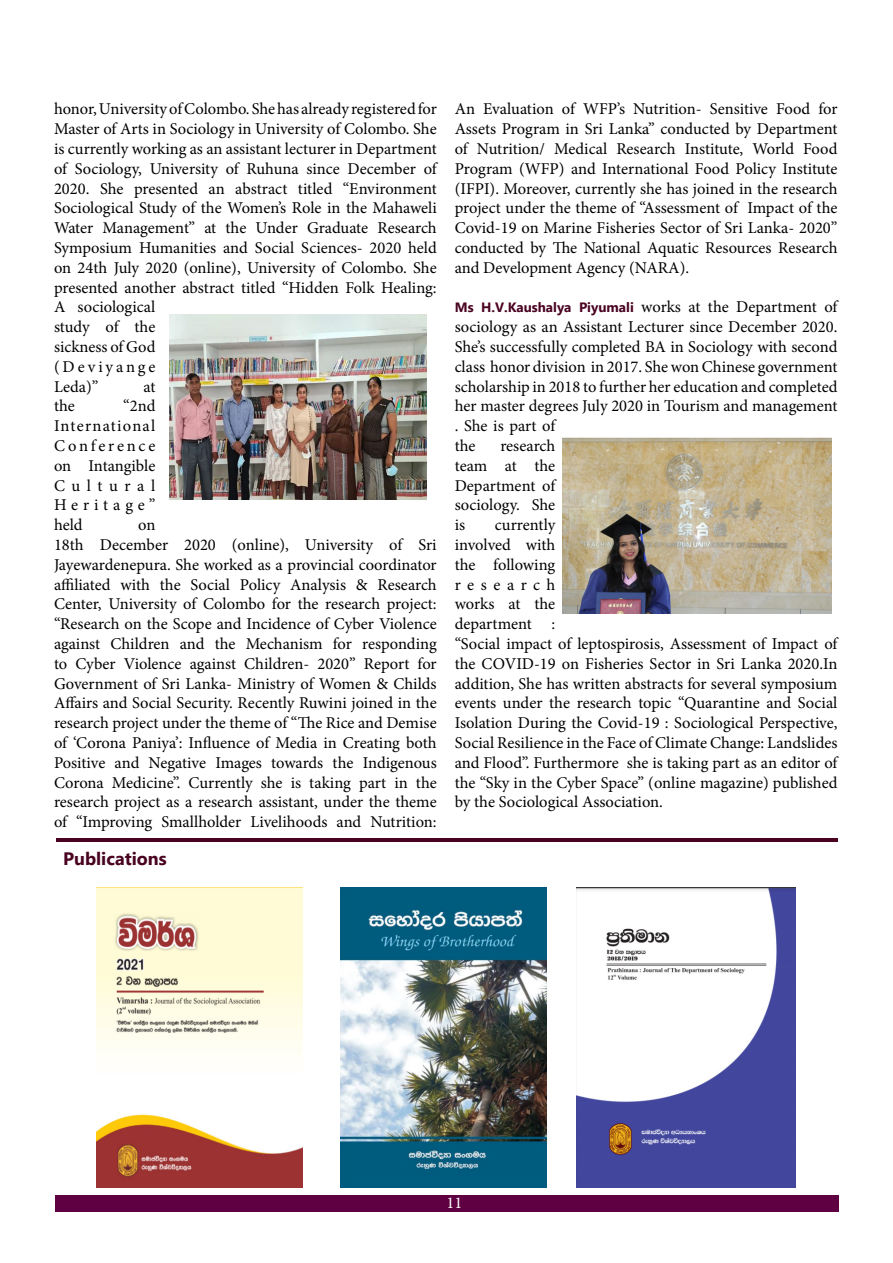
<style>
.page{position:relative;width:893px;height:1263px;background:#fff}
.page>*{position:absolute;margin:0;border:0;box-sizing:border-box;transform-origin:0 0}
.t1{font:700 18px "Microsoft New Tai Lue";color:#490220}
.t2{font:16.5px/19.8px "Minion Pro";color:#000}
.t3{font:16.5px "Minion Pro";color:#fff}
.t4{font:700 13.5px "Microsoft New Tai Lue";color:#490220}
.s1{font-family:"Minion Pro";font-weight:400;font-size:16.5px;color:#000}
</style>
<div class="page">
<div style="left:55px;top:1195px;width:783px;height:17px;background:#5e0041"></div>
<img style="left:562px;top:437px;width:269px;height:177px">
<img style="left:169px;top:315px;width:257px;height:185px">
<img style="left:96px;top:887px;width:207px;height:300px">
<img style="left:341px;top:887px;width:206px;height:300px">
<img style="left:576px;top:887px;width:219px;height:300px">
<hr style="left:56px;top:838px;width:781px;height:4px;background:#490220">
<p class="t2" style="left:54px;top:99px;width:384px">honor, University of Colombo. She has already registered for Master of Arts in Sociology in University of Colombo. She is currently working as an assistant lecturer in Department of Sociology, University of Ruhuna since December of 2020. She presented an abstract titled “Environment Sociological Study of the Women’s Role in the Mahaweli Water Management” at the Under Graduate Research Symposium Humanities and Social Sciences- 2020 held on 24th July 2020 (online), University of Colombo. She presented another abstract titled “Hidden Folk Healing:<br>A sociological<br>study of the<br>sickness of God<br>(Deviyange<br>Leda)”</p>
<p class="t2" style="left:143px;top:376px;width:13px">at</p>
<p class="t2" style="left:54px;top:396px;width:103px;text-align:justify;text-indent:69px">“2nd International Conference on Intangible Cultural Heritage” held</p>
<p class="t2" style="left:54px;top:396px;width:22px">the</p>
<p class="t2" style="left:54px;top:515px;width:384px;text-indent:84px">on<br>18th December 2020 (online), University of Sri Jayewardenepura. She worked as a provincial coordinator affiliated with the Social Policy Analysis &amp; Research Center, University of Colombo for the research project: “Research on the Scope and Incidence of Cyber Violence against Children and the Mechanism for responding to Cyber Violence against Children- 2020” Report for Government of Sri Lanka- Ministry of Women &amp; Childs Affairs and Social Security. Recently Ruwini joined in the research project under the theme of “The Rice and Demise of ‘Corona Paniya’: Influence of Media in Creating both Positive and Negative Images towards the Indigenous Corona Medicine”. Currently she is taking part in the research project as a research assistant, under the theme of “Improving Smallholder Livelihoods and Nutrition:</p>
<p class="t1" style="left:63px;top:848px;width:105px">Publications</p>
<p class="t2" style="left:455px;top:99px;width:384px;text-align:justify">An Evaluation of WFP’s Nutrition- Sensitive Food for Assets Program in Sri Lanka” conducted by Department of Nutrition/ Medical Research Institute, World Food Program (WFP) and International Food Policy Institute (IFPI). Moreover, currently she has joined in the research project under the theme of “Assessment of Impact of the Covid-19 on Marine Fisheries Sector of Sri Lanka- 2020” conducted by The National Aquatic Resources Research and Development Agency (NARA).</p>
<p class="t4" style="left:455px;top:300px;width:384px">Ms H.V.Kaushalya Piyumali <span class="s1">works at the Department of</span></p>
<p class="t2" style="left:455px;top:317px;width:384px">sociology as an Assistant Lecturer since December 2020.<br>She’s successfully completed BA in Sociology with second class honor division in 2017. She won Chinese government scholarship in 2018 to further her education and completed her master degrees July 2020 in Tourism and management . She is part of<br>the</p>
<p class="t2" style="left:455px;top:436px;width:102px;text-align:justify;text-indent:46px">research team at the Department of sociology. She is</p>
<p class="t2" style="left:455px;top:515px;width:384px;text-indent:40px">currently<br>involved with<br>the following<br>research<br>works at the<br>department :<br>“Social impact of leptospirosis, Assessment of Impact of the COVID-19 on Fisheries Sector in Sri Lanka 2020.In addition, She has written abstracts for several symposium events under the research topic “Quarantine and Social Isolation During the Covid-19 : Sociological Perspective, Social Resilience in the Face of Climate Change: Landslides and Flood”. Furthermore she is taking part as an editor of the “Sky in the Cyber Space” (online magazine) published by the Sociological Association.</p>
<p class="t3" style="left:446px;top:1191px;width:17px">11</p>
</div>
